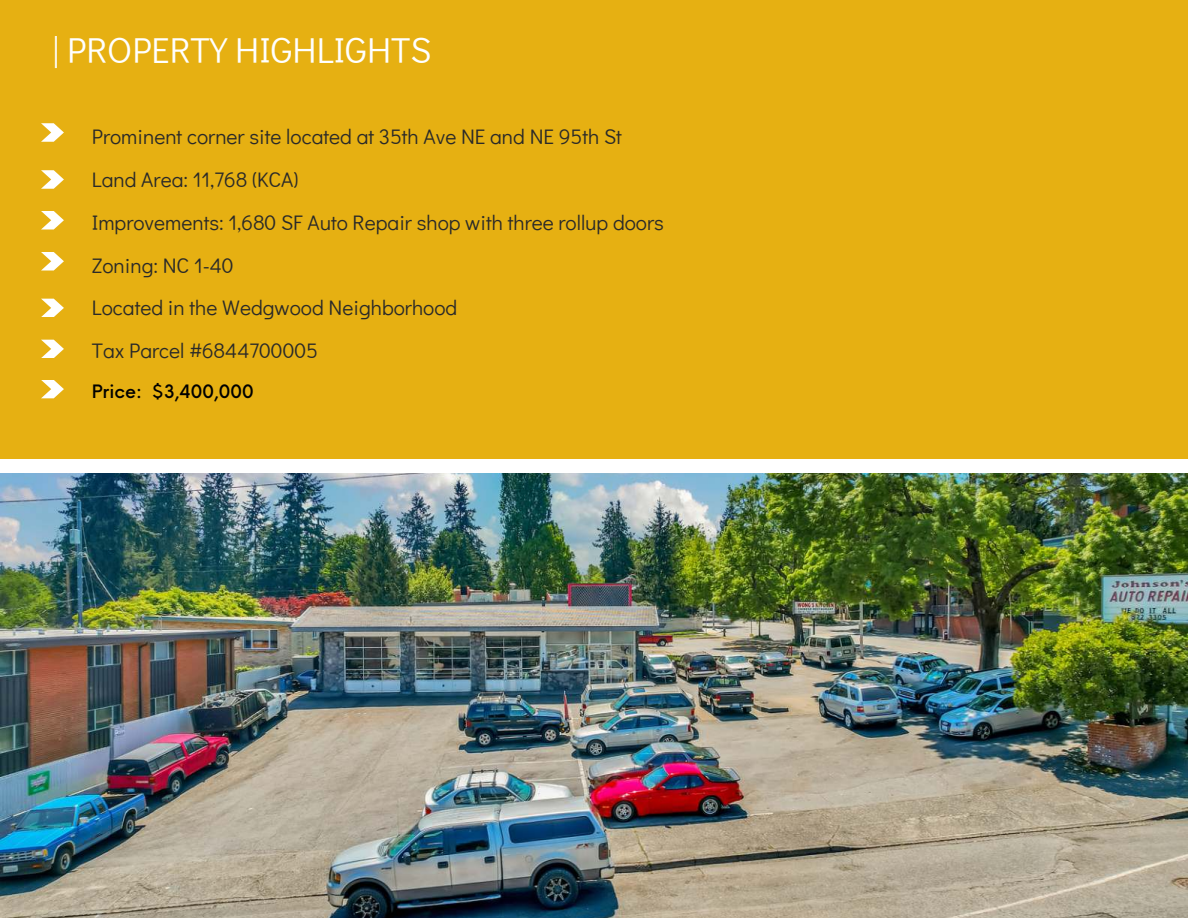
<style>
.page{position:relative;width:1188px;height:918px;background:#fff}
.page>*{position:absolute;margin:0;border:0;box-sizing:border-box;transform-origin:0 0}
.t1{font:36px "Didact Gothic";color:#fff}
.t2{font:21px/42.8px "Didact Gothic";color:#292929}
.t3{font:500 18px "Neue Einstellung";color:#000}
</style>
<div class="page">
<div style="left:0;top:0;width:1188px;height:459px;background:#e6b012"></div>
<svg style="left:41px;top:252px;width:23px;height:19px"></svg>
<svg style="left:41px;top:170px;width:23px;height:19px"></svg>
<svg style="left:41px;top:211px;width:23px;height:19px"></svg>
<svg style="left:41px;top:299px;width:23px;height:18px"></svg>
<svg style="left:41px;top:123px;width:23px;height:19px"></svg>
<svg style="left:41px;top:340px;width:23px;height:18px"></svg>
<svg style="left:41px;top:380px;width:23px;height:18px"></svg>
<img style="left:0;top:474px;width:1188px;height:444px">
<h1 class="t1" style="left:53px;top:22px;width:380px">| PROPERTY HIGHLIGHTS</h1>
<p class="t2" style="left:92px;top:114px;width:574px">Prominent corner site located at 35th Ave NE and NE 95th St Land Area: 11,768 (KCA)<br>Improvements: 1,680 SF Auto Repair shop with three rollup doors Zoning: NC 1-40<br>Located in the Wedgwood Neighborhood<br>Tax Parcel #6844700005</p>
<p class="t3" style="left:92px;top:376px;width:163px">Price: $3,400,000</p>
</div>
